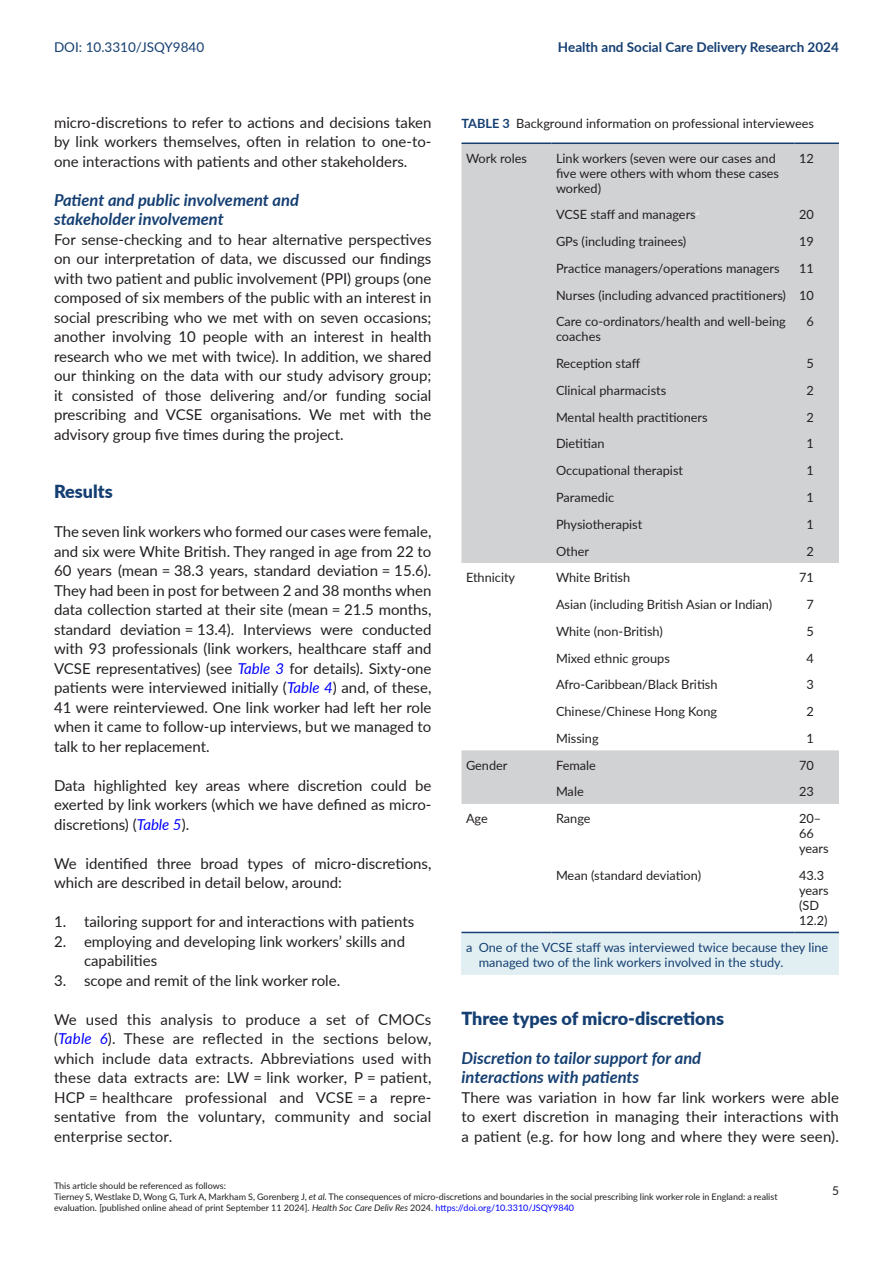
<style>
.page{position:relative;width:893px;height:1263px;background:#fff}
.page>*{position:absolute;margin:0;border:0;box-sizing:border-box;transform-origin:0 0}
.t1{font:900 18px "Lato";color:#153f72}
.t2{font:italic 700 16.5px/19.5px "Lato";color:#153f72}
.t3{font:15px/19.5px "Lato";color:#231f20;text-align:justify}
.t4{font:700 13.5px "Lato";color:#153f72}
.t5{font:13.5px "Lato";color:#153f72}
.t6{font:12.75px/15px "Lato";color:#231f20}
.t7{font:12.75px/15px "Lato";color:#153f72}
.t8{font:12px "Lato";color:#231f20}
.t9{font:9px/10.5px "Lato";color:#231f20}
.s1{font-weight:700;color:#153f72}
.s2{font-style:italic;color:#00f}
.s3{font-style:italic}
.s4{color:#00f}
</style>
<div class="page">
<div style="left:461px;top:932px;width:378px;height:43px;background:#e1eff2"></div>
<svg style="left:461px;top:144px;width:378px;height:660px;fill:#d1d2d4"></svg>
<hr style="left:551px;top:932px;width:243px;height:1px;background:#153f72">
<hr style="left:794px;top:932px;width:45px;height:1px;background:#153f72">
<hr style="left:461px;top:143px;width:90px;height:1px;background:#153f72">
<hr style="left:551px;top:143px;width:243px;height:1px;background:#153f72">
<hr style="left:794px;top:143px;width:45px;height:1px;background:#153f72">
<hr style="left:461px;top:932px;width:90px;height:1px;background:#153f72">
<p class="t5" style="left:54px;top:37px;width:152px">DOI: 10.3310/JSQY9840</p>
<p class="t4" style="left:558px;top:37px;width:282px">Health and Social Care Delivery Research 2024</p>
<p class="t3" style="left:54px;top:112px;width:379px">micro-discretions to refer to actions and decisions taken by link workers themselves, often in relation to one-to&shy;one interactions with patients and other stakeholders.</p>
<p class="t2" style="left:54px;top:189px;width:247px">Patient and public involvement and stakeholder involvement</p>
<p class="t3" style="left:54px;top:229px;width:379px">For sense-checking and to hear alternative perspectives on our interpretation of data, we discussed our findings with two patient and public involvement (PPI) groups (one composed of six members of the public with an interest in social prescribing who we met with on seven occasions; another involving 10 people with an interest in health research who we met with twice). In addition, we shared our thinking on the data with our study advisory group; it consisted of those delivering and/or funding social prescribing and VCSE organisations. We met with the advisory group five times during the project.</p>
<p class="t6" style="left:461px;top:115px;width:354px"><span class="s1">TABLE 3</span> Background information on professional interviewees</p>
<p class="t6" style="left:466px;top:150px;width:62px">Work roles</p>
<p class="t6" style="left:556px;top:150px;width:225px">Link workers (seven were our cases and five were others with whom these cases worked)</p>
<p class="t6" style="left:799px;top:150px;width:16px">12</p>
<p class="t6" style="left:556px;top:207px;width:145px">VCSE staff and managers<sup>a</sup></p>
<p class="t6" style="left:799px;top:207px;width:16px">20</p>
<p class="t6" style="left:556px;top:233px;width:132px">GPs (including trainees)</p>
<p class="t6" style="left:799px;top:233px;width:16px">19</p>
<p class="t6" style="left:556px;top:260px;width:225px">Practice managers/operations managers</p>
<p class="t6" style="left:556px;top:254px;width:259px;line-height:26.7px;text-align:justify;text-indent:243px">11<br>Nurses (including advanced practitioners) 10<br>Care co-ordinators/health and well-being</p>
<p class="t6" style="left:556px;top:329px;width:46px">coaches</p>
<p class="t6" style="left:807px;top:314px;width:9px">6</p>
<p class="t6" style="left:556px;top:355px;width:86px">Reception staff</p>
<p class="t6" style="left:807px;top:355px;width:9px">5</p>
<p class="t6" style="left:556px;top:382px;width:112px">Clinical pharmacists</p>
<p class="t6" style="left:807px;top:382px;width:9px">2</p>
<p class="t6" style="left:556px;top:409px;width:153px">Mental health practitioners</p>
<p class="t6" style="left:807px;top:409px;width:9px">2</p>
<p class="t6" style="left:556px;top:436px;width:50px">Dietitian</p>
<p class="t6" style="left:807px;top:436px;width:9px">1</p>
<p class="t6" style="left:556px;top:462px;width:129px">Occupational therapist</p>
<p class="t6" style="left:807px;top:462px;width:9px">1</p>
<p class="t6" style="left:556px;top:489px;width:60px">Paramedic</p>
<p class="t6" style="left:807px;top:489px;width:9px">1</p>
<p class="t6" style="left:556px;top:516px;width:88px">Physiotherapist</p>
<p class="t6" style="left:807px;top:516px;width:9px">1</p>
<p class="t6" style="left:556px;top:543px;width:35px">Other</p>
<p class="t6" style="left:807px;top:543px;width:9px">2</p>
<p class="t1" style="left:54px;top:478px;width:60px">Results</p>
<p class="t3" style="left:54px;top:521px;width:379px">The seven link workers who formed our cases were female, and six were White British. They ranged in age from 22 to 60 years (mean = 38.3 years, standard deviation = 15.6).<br>They had been in post for between 2 and 38 months when data collection started at their site (mean = 21.5 months, standard deviation = 13.4). Interviews were conducted with 93 professionals (link workers, healthcare staff and VCSE representatives) (see <span class="s2">Table 3</span> for details). Sixty-one patients were interviewed initially (<span class="s2">Table 4</span>) and, of these, 41 were reinterviewed. One link worker had left her role when it came to follow-up interviews, but we managed to talk to her replacement.</p>
<p class="t3" style="left:54px;top:775px;width:379px">Data highlighted key areas where discretion could be exerted by link workers (which we have defined as micro&shy;discretions) (<span class="s2">Table 5</span>).</p>
<p class="t3" style="left:54px;top:853px;width:379px">We identified three broad types of micro-discretions, which are described in detail below, around:</p>
<p class="t3" style="left:54px;top:911px;width:362px">1. tailoring support for and interactions with patients</p>
<p class="t3" style="left:84px;top:931px;width:323px;text-indent:-30px">2. employing and developing link workers’ skills and capabilities</p>
<p class="t3" style="left:54px;top:970px;width:288px">3. scope and remit of the link worker role.</p>
<p class="t3" style="left:54px;top:1009px;width:379px;text-align:left">We used this analysis to produce a set of CMOCs (<span class="s2">Table 6</span>). These are reflected in the sections below, which include data extracts. Abbreviations used with these data extracts are: LW = link worker, P = patient, HCP = healthcare professional and VCSE = a repre&shy;sentative from the voluntary, community and social enterprise sector.</p>
<p class="t1" style="left:461px;top:1004px;width:264px">Three types of micro-discretions</p>
<p class="t6" style="left:466px;top:570px;width:51px">Ethnicity</p>
<p class="t6" style="left:556px;top:570px;width:76px">White British</p>
<p class="t6" style="left:799px;top:570px;width:16px">71</p>
<p class="t6" style="left:556px;top:596px;width:218px">Asian (including British Asian or Indian)</p>
<p class="t6" style="left:807px;top:596px;width:9px">7</p>
<p class="t6" style="left:556px;top:623px;width:108px">White (non-British)</p>
<p class="t6" style="left:807px;top:623px;width:9px">5</p>
<p class="t6" style="left:556px;top:650px;width:115px">Mixed ethnic groups</p>
<p class="t6" style="left:807px;top:650px;width:9px">4</p>
<p class="t6" style="left:556px;top:677px;width:163px">Afro-Caribbean/Black British</p>
<p class="t6" style="left:807px;top:677px;width:9px">3</p>
<p class="t6" style="left:556px;top:703px;width:163px">Chinese/Chinese Hong Kong</p>
<p class="t6" style="left:807px;top:703px;width:9px">2</p>
<p class="t6" style="left:556px;top:730px;width:44px">Missing</p>
<p class="t6" style="left:807px;top:730px;width:9px">1</p>
<p class="t6" style="left:466px;top:757px;width:43px">Gender</p>
<p class="t6" style="left:556px;top:757px;width:41px">Female</p>
<p class="t6" style="left:799px;top:757px;width:16px">70</p>
<p class="t6" style="left:556px;top:784px;width:29px">Male</p>
<p class="t6" style="left:799px;top:784px;width:16px">23</p>
<p class="t6" style="left:466px;top:810px;width:23px">Age</p>
<p class="t6" style="left:556px;top:810px;width:36px">Range</p>
<p class="t6" style="left:799px;top:810px;width:31px">20–<br>66 years</p>
<p class="t6" style="left:556px;top:867px;width:147px">Mean (standard deviation)</p>
<p class="t6" style="left:799px;top:867px;width:31px">43.3 years (SD<br>12.2)</p>
<p class="t7" style="left:479px;top:939px;width:351px;text-indent:-13px">a One of the VCSE staff was interviewed twice because they line managed two of the link workers involved in the study.</p>
<p class="t2" style="left:461px;top:1047px;width:241px">Discretion to tailor support for and interactions with patients</p>
<p class="t3" style="left:461px;top:1087px;width:379px">There was variation in how far link workers were able to exert discretion in managing their interactions with a patient (e.g. for how long and where they were seen).</p>
<p class="t9" style="left:54px;top:1180px;width:173px">This article should be referenced as follows:</p>
<p class="t9" style="left:54px;top:1191px;width:725px">Tierney S, Westlake D, Wong G, Turk A, Markham S, Gorenberg J, <span class="s3">et al.</span> The consequences of micro-discretions and boundaries in the social prescribing link worker role in England: a realist evaluation. [published online ahead of print September 11 2024]. <span class="s3">Health Soc Care Deliv Res</span> 2024. <span class="s4">https://doi.org/10.3310/JSQY9840</span></p>
<p class="t8" style="left:832px;top:1182px;width:8px">5</p>
</div>
